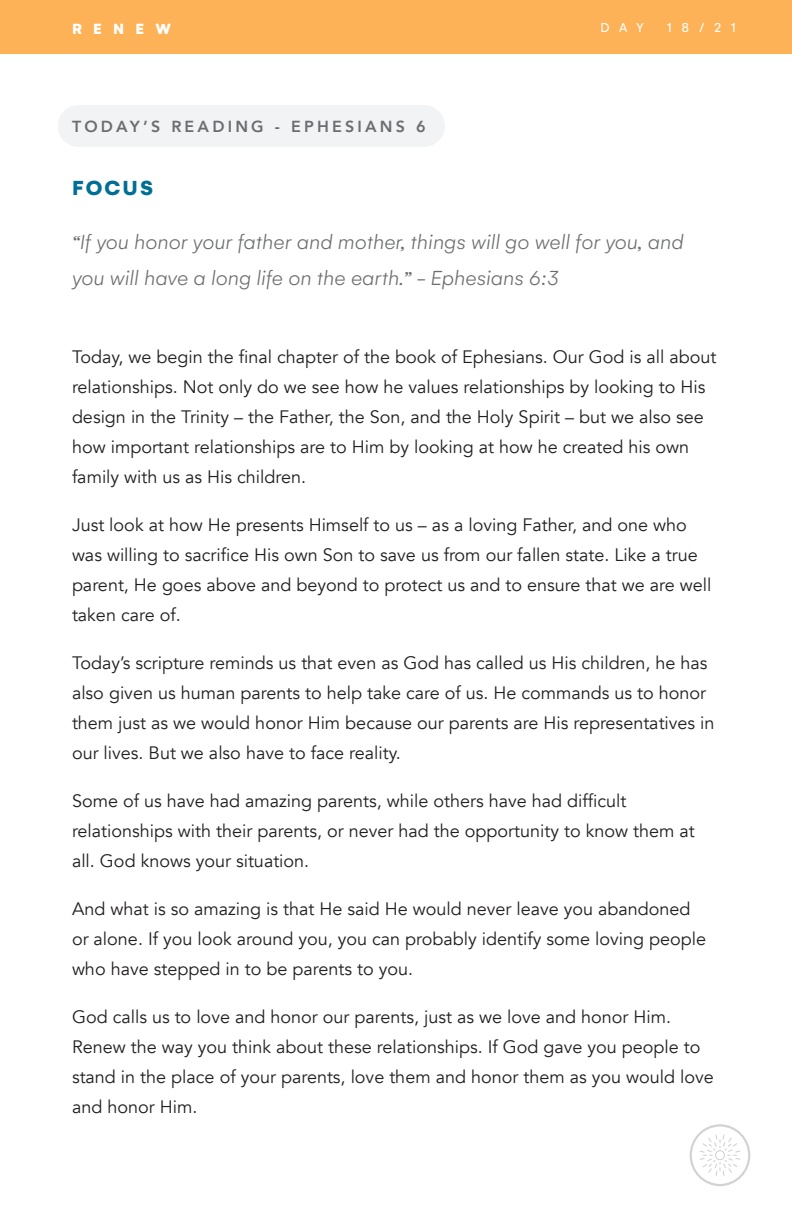
<style>
.page{position:relative;width:792px;height:1224px;background:#fff}
.page>*{position:absolute;margin:0;border:0;box-sizing:border-box;transform-origin:0 0}
.t1{font:italic 300 22px/36px "Gelion";color:#6c6d70}
.t2{font:900 22px "Gelion";letter-spacing:.095em;color:#006f95}
.t3{font:18px/30px "Avenir";color:#231f20}
.t4{font:800 16px "Avenir";letter-spacing:.2em;color:#6c6d70}
.t5{font:900 16px "Gelion";letter-spacing:.7em;color:#fff}
.t6{font:14px "Gelion";letter-spacing:.685em;color:#fff}
</style>
<div class="page">
<div style="left:58px;top:105px;width:387px;height:42px;background:#f2f3f4;border-radius:21px"></div>
<div style="left:0;top:0;width:792px;height:53px;background:#fdb257"></div>
<svg style="left:690px;top:1124px;width:60px;height:62px"></svg>
<p class="t5" style="left:72px;top:18px;width:100px">RENEW</p>
<p class="t6" style="left:600px;top:19px;width:45px">DAY</p>
<p class="t6" style="left:667px;top:19px;width:70px">18/21</p>
<p class="t4" style="left:72px;top:114px;width:355px">TODAY’S READING - EPHESIANS 6</p>
<p class="t2" style="left:72px;top:174px;width:83px">FOCUS</p>
<p class="t1" style="left:72px;top:224px;width:613px">“If you honor your father and mother, things will go well for you, and you will have a long life on the earth.” - Ephesians 6:3</p>
<p class="t3" style="left:72px;top:342px;width:646px">Today, we begin the final chapter of the book of Ephesians. Our God is all about relationships. Not only do we see how he values relationships by looking to His design in the Trinity – the Father, the Son, and the Holy Spirit – but we also see how important relationships are to Him by looking at how he created his own family with us as His children.</p>
<p class="t3" style="left:72px;top:510px;width:641px">Just look at how He presents Himself to us – as a loving Father, and one who was willing to sacrifice His own Son to save us from our fallen state. Like a true parent, He goes above and beyond to protect us and to ensure that we are well taken care of.</p>
<p class="t3" style="left:72px;top:648px;width:644px">Today’s scripture reminds us that even as God has called us His children, he has also given us human parents to help take care of us. He commands us to honor them just as we would honor Him because our parents are His representatives in our lives. But we also have to face reality.</p>
<p class="t3" style="left:72px;top:786px;width:624px">Some of us have had amazing parents, while others have had difficult relationships with their parents, or never had the opportunity to know them at all. God knows your situation.</p>
<p class="t3" style="left:72px;top:894px;width:636px">And what is so amazing is that He said He would never leave you abandoned or alone. If you look around you, you can probably identify some loving people who have stepped in to be parents to you.</p>
<p class="t3" style="left:72px;top:1002px;width:643px">God calls us to love and honor our parents, just as we love and honor Him.<br>Renew the way you think about these relationships. If God gave you people to stand in the place of your parents, love them and honor them as you would love and honor Him.</p>
</div>
